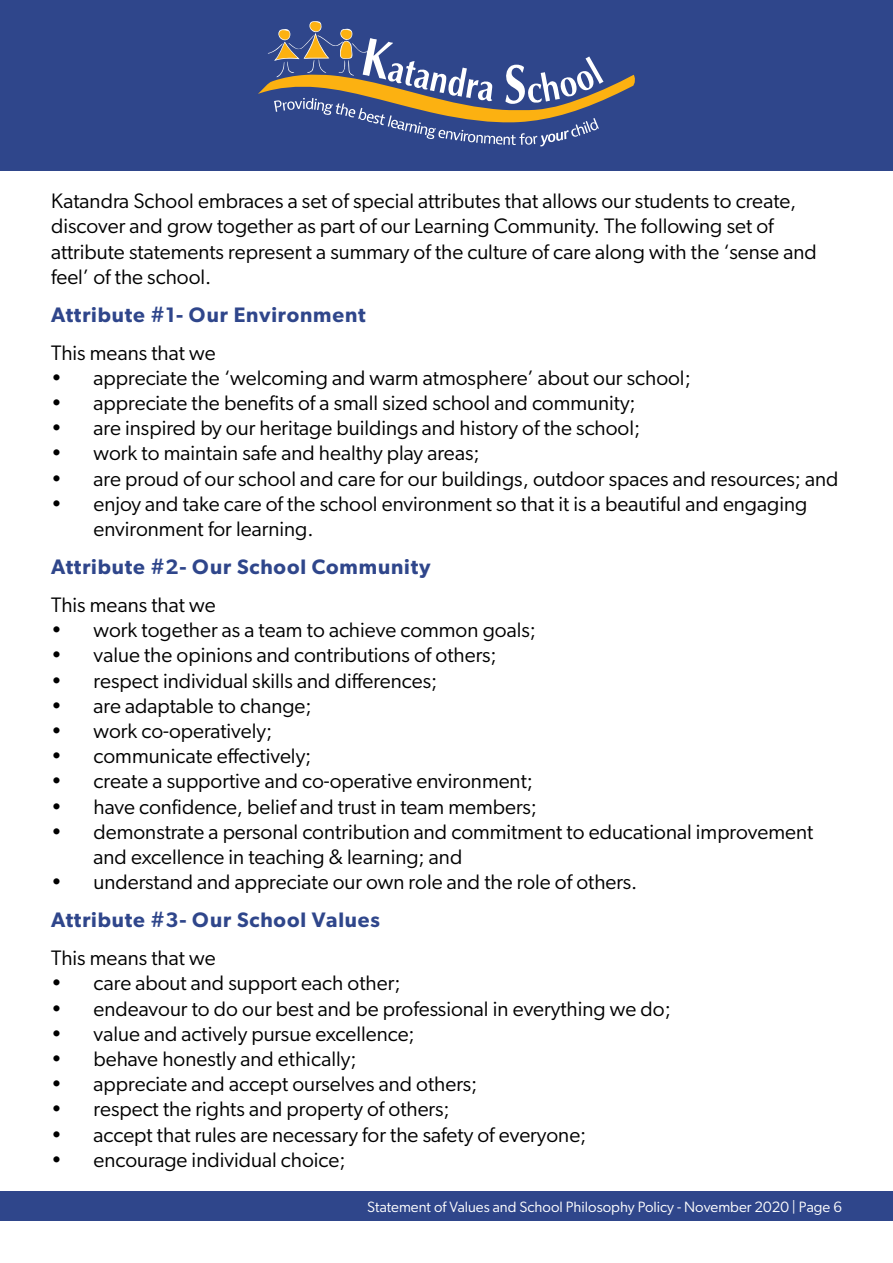
<style>
.page{position:relative;width:893px;height:1263px;background:#fff}
.page>*{position:absolute;margin:0;border:0;box-sizing:border-box;transform-origin:0 0}
.t1{font:21px/25.2px "Gibson";color:#000}
.t2{font:600 21px "Gibson";letter-spacing:.04em;color:#2f468b}
.t3{font:15px "Gibson";color:#fff}
</style>
<div class="page">
<div style="left:0;top:0;width:893px;height:170px;background:#2f468b"></div>
<svg style="left:258px;top:21px;width:377px;height:125px"></svg>
<div style="left:0;top:1191px;width:893px;height:29px;background:#2f468b"></div>
<p class="t1" style="left:51px;top:188px;width:767px">Katandra School embraces a set of special attributes that allows our students to create, discover and grow together as part of our Learning Community. The following set of attribute statements represent a summary of the culture of care along with the ‘sense and feel’ of the school.</p>
<p class="t2" style="left:51px;top:302px;width:316px">Attribute #1- Our Environment</p>
<p class="t1" style="left:51px;top:340px;width:166px">This means that we</p>
<p class="t1" style="left:51px;top:365px;width:641px">• appreciate the ‘welcoming and warm atmosphere’ about our school;</p>
<p class="t1" style="left:51px;top:390px;width:586px">• appreciate the benefits of a small sized school and community;</p>
<p class="t1" style="left:51px;top:415px;width:591px">• are inspired by our heritage buildings and history of the school;</p>
<p class="t1" style="left:51px;top:440px;width:430px">• work to maintain safe and healthy play areas;</p>
<p class="t1" style="left:51px;top:466px;width:789px">• are proud of our school and care for our buildings, outdoor spaces and resources; and</p>
<p class="t1" style="left:94px;top:491px;width:715px;text-indent:-43px">• enjoy and take care of the school environment so that it is a beautiful and engaging environment for learning.</p>
<p class="t2" style="left:51px;top:554px;width:381px">Attribute #2- Our School Community</p>
<p class="t1" style="left:51px;top:592px;width:166px">This means that we</p>
<p class="t1" style="left:51px;top:617px;width:486px">• work together as a team to achieve common goals;</p>
<p class="t1" style="left:51px;top:642px;width:447px">• value the opinions and contributions of others;</p>
<p class="t1" style="left:51px;top:667px;width:388px">• respect individual skills and differences;</p>
<p class="t1" style="left:51px;top:693px;width:262px">• are adaptable to change;</p>
<p class="t1" style="left:51px;top:718px;width:223px">• work co-operatively;</p>
<p class="t1" style="left:51px;top:743px;width:262px">• communicate effectively;</p>
<p class="t1" style="left:51px;top:768px;width:483px">• create a supportive and co-operative environment;</p>
<p class="t1" style="left:51px;top:793px;width:487px">• have confidence, belief and trust in team members;</p>
<p class="t1" style="left:94px;top:819px;width:721px;text-indent:-43px">• demonstrate a personal contribution and commitment to educational improvement and excellence in teaching &amp; learning; and</p>
<p class="t1" style="left:51px;top:869px;width:588px">• understand and appreciate our own role and the role of others.</p>
<p class="t2" style="left:51px;top:907px;width:330px">Attribute #3- Our School Values</p>
<p class="t1" style="left:51px;top:945px;width:166px">This means that we</p>
<p class="t1" style="left:51px;top:970px;width:351px">• care about and support each other;</p>
<p class="t1" style="left:51px;top:995px;width:621px">• endeavour to do our best and be professional in everything we do;</p>
<p class="t1" style="left:51px;top:1021px;width:365px">• value and actively pursue excellence;</p>
<p class="t1" style="left:51px;top:1046px;width:307px">• behave honestly and ethically;</p>
<p class="t1" style="left:51px;top:1071px;width:428px">• appreciate and accept ourselves and others;</p>
<p class="t1" style="left:51px;top:1096px;width:400px">• respect the rights and property of others;</p>
<p class="t1" style="left:51px;top:1121px;width:537px">• accept that rules are necessary for the safety of everyone;</p>
<p class="t1" style="left:51px;top:1147px;width:296px">• encourage individual choice;</p>
<p class="t3" style="left:367px;top:1197px;width:476px">Statement of Values and School Philosophy Policy - November 2020 | Page 6</p>
</div>
